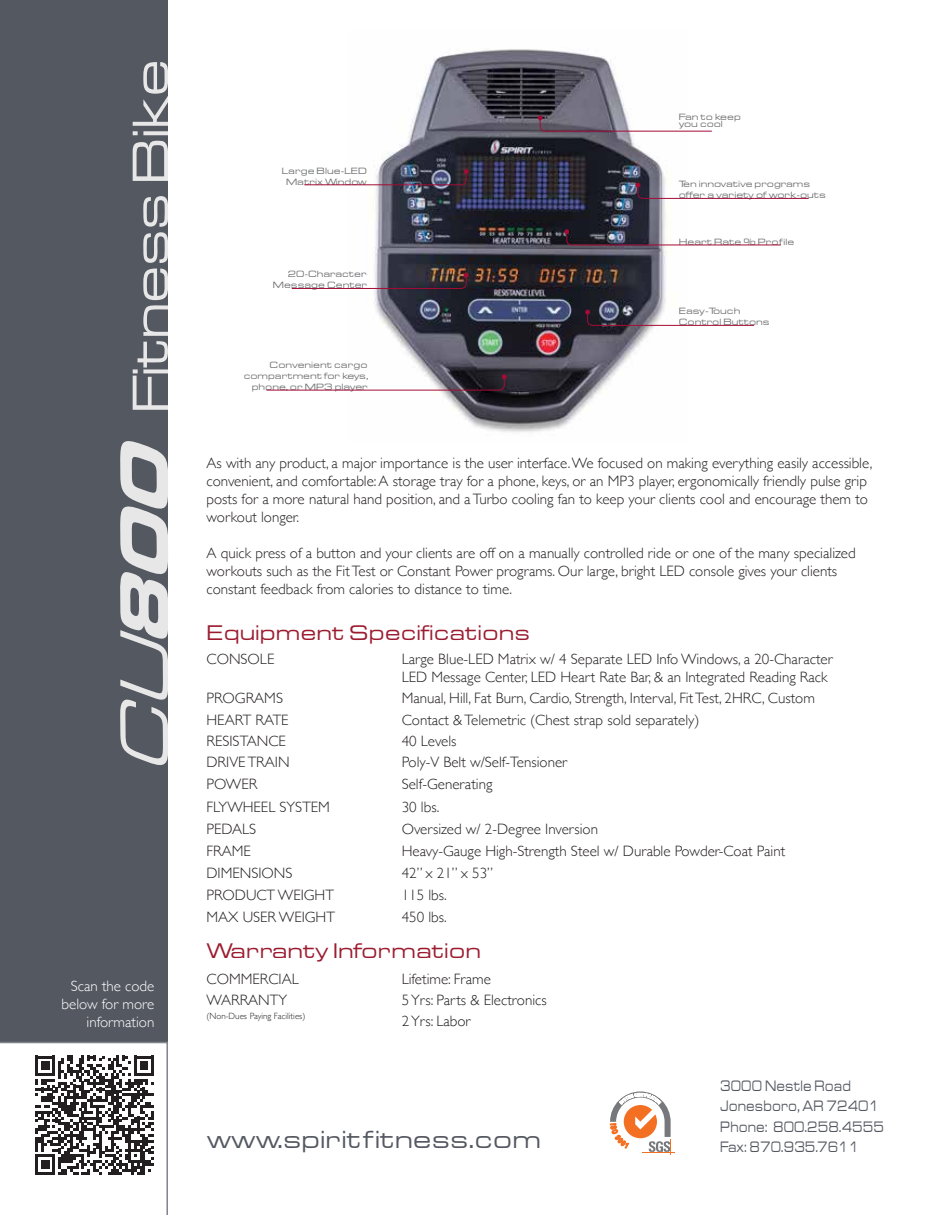
<style>
.page{position:relative;width:945px;height:1215px;background:#fff}
.page>*{position:absolute;margin:0;border:0;box-sizing:border-box;transform-origin:0 0}
.t1{font:italic 700 68.1px "Eddmond";color:#e7e7e7}
.t2{font:50.55px "Eddmond";letter-spacing:-.035em;color:#e7e7e7}
.t3{font:24.6px "Eddmond";color:#545861}
.t4{font:21px "Eddmond";color:#9b1b2f}
.t5{font:300 15px/18px "Gill Sans";color:#231f20}
.t6{font:15px/20.5px "Eddmond";letter-spacing:.01em;color:#545861;scale:.75 1}
.t7{font:300 15px/18px "Gill Sans";color:#fff;text-align:right}
.t8{font:9px/10.9px "Eddmond";color:#6d6e71}
.t9{font:300 9px "Gill Sans";color:#231f20}
.s1{font-weight:400}
</style>
<div class="page">
<div style="left:0;top:0;width:168px;height:1215px;background:#545861"></div>
<hr style="left:642px;top:1152px;width:33px;height:1px;background:#f36f21">
<svg style="left:610px;top:1092px;width:61px;height:62px"></svg>
<img style="left:373px;top:49px;width:293px;height:383px">
<svg style="left:304px;top:169px;width:165px;height:17px"></svg>
<svg style="left:636px;top:183px;width:173px;height:16px"></svg>
<svg style="left:538px;top:115px;width:174px;height:17px"></svg>
<svg style="left:564px;top:229px;width:217px;height:17px"></svg>
<svg style="left:585px;top:310px;width:170px;height:16px"></svg>
<svg style="left:291px;top:273px;width:178px;height:16px"></svg>
<svg style="left:266px;top:374px;width:241px;height:17px"></svg>
<svg style="left:0;top:1042px;width:168px;height:173px;background:#c5c4c4"></svg>
<h2 class="t2" style="left:116px;top:413px;width:356px;rotate:-90deg">Fitness Bike</h2>
<h1 class="t1" style="left:99px;top:774px;width:358px;rotate:-90deg"><span class="s1">CU</span>800</h1>
<p class="t7" style="left:61px;top:976px;width:94px">Scan the code below for more information</p>
<p class="t8" style="left:282px;top:165px;width:87px;text-align:center">Large Blue-LED<br>Matrix Window</p>
<p class="t8" style="left:273px;top:269px;width:96px;text-align:right">20-Character<br>Message Center</p>
<p class="t8" style="left:244px;top:359px;width:126px;text-align:right">Convenient cargo compartment for keys, phone, or MP3 player</p>
<p class="t8" style="left:679px;top:114px;width:64px;line-height:6.9px">Fan to keep you cool</p>
<p class="t8" style="left:679px;top:178px;width:149px">Ten innovative programs offer a variety of work-outs</p>
<p class="t8" style="left:679px;top:236px;width:117px">Heart Rate % Profile</p>
<p class="t8" style="left:679px;top:306px;width:92px">Easy-Touch<br>Control Buttons</p>
<p class="t5" style="left:207px;top:454px;width:667px">As with any product, a major importance is the user interface. We focused on making everything easily accessible, convenient, and comfortable: A storage tray for a phone, keys, or an MP3 player, ergonomically friendly pulse grip posts for a more natural hand position, and a Turbo cooling fan to keep your clients cool and encourage them to workout longer.</p>
<p class="t5" style="left:207px;top:544px;width:651px">A quick press of a button and your clients are off on a manually controlled ride or one of the many specialized workouts such as the Fit Test or Constant Power programs. Our large, bright LED console gives your clients constant feedback from calories to distance to time.</p>
<h3 class="t4" style="left:207px;top:619px;width:325px">Equipment Specifications</h3>
<p class="t5" style="left:207px;top:649px;width:69px">CONSOLE</p>
<p class="t5" style="left:207px;top:689px;width:78px">PROGRAMS</p>
<p class="t5" style="left:207px;top:710px;width:84px">HEART RATE</p>
<p class="t5" style="left:207px;top:732px;width:81px">RESISTANCE</p>
<p class="t5" style="left:207px;top:753px;width:85px">DRIVE TRAIN</p>
<p class="t5" style="left:207px;top:775px;width:52px">POWER</p>
<p class="t5" style="left:207px;top:798px;width:125px">FLYWHEEL SYSTEM</p>
<p class="t5" style="left:207px;top:819px;width:51px">PEDALS</p>
<p class="t5" style="left:207px;top:841px;width:46px">FRAME</p>
<p class="t5" style="left:207px;top:864px;width:87px">DIMENSIONS</p>
<p class="t5" style="left:207px;top:885px;width:129px">PRODUCT WEIGHT</p>
<p class="t5" style="left:207px;top:907px;width:130px">MAX USER WEIGHT</p>
<p class="t5" style="left:402px;top:649px;width:433px">Large Blue-LED Matrix w/ 4 Separate LED Info Windows, a 20-Character<br>LED Message Center, LED Heart Rate Bar, &amp; an Integrated Reading Rack</p>
<p class="t5" style="left:402px;top:687px;width:415px;line-height:21.8px">Manual, Hill, Fat Burn, Cardio, Strength, Interval, Fit Test, 2HRC, Custom<br>Contact &amp; Telemetric (Chest strap sold separately)<br>40 Levels<br>Poly-V Belt w/Self-Tensioner<br>Self-Generating<br>30 lbs.</p>
<p class="t5" style="left:402px;top:817px;width:385px;line-height:22px">Oversized w/ 2-Degree Inversion<br>Heavy-Gauge High-Strength Steel w/ Durable Powder-Coat Paint<br>42” x 21” x 53”<br>115 lbs.</p>
<p class="t5" style="left:402px;top:907px;width:47px">450 lbs.</p>
<h3 class="t4" style="left:207px;top:937px;width:276px">Warranty Information</h3>
<p class="t5" style="left:207px;top:968px;width:94px;line-height:21px">COMMERCIAL<br>WARRANTY</p>
<p class="t9" style="left:207px;top:1009px;width:100px">(Non-Dues Paying Facilities)</p>
<p class="t5" style="left:402px;top:968px;width:147px;line-height:21px">Lifetime: Frame<br>5 Yrs: Parts &amp; Electronics<br>2 Yrs: Labor</p>
<h3 class="t3" style="left:207px;top:1122px;width:336px">www.spiritfitness.com</h3>
<p class="t6" style="left:720px;top:1075px;width:220px">3000 Nestle Road<br>Jonesboro, AR 72401<br>Phone: 800.258.4555<br>Fax: 870.935.7611</p>
</div>
